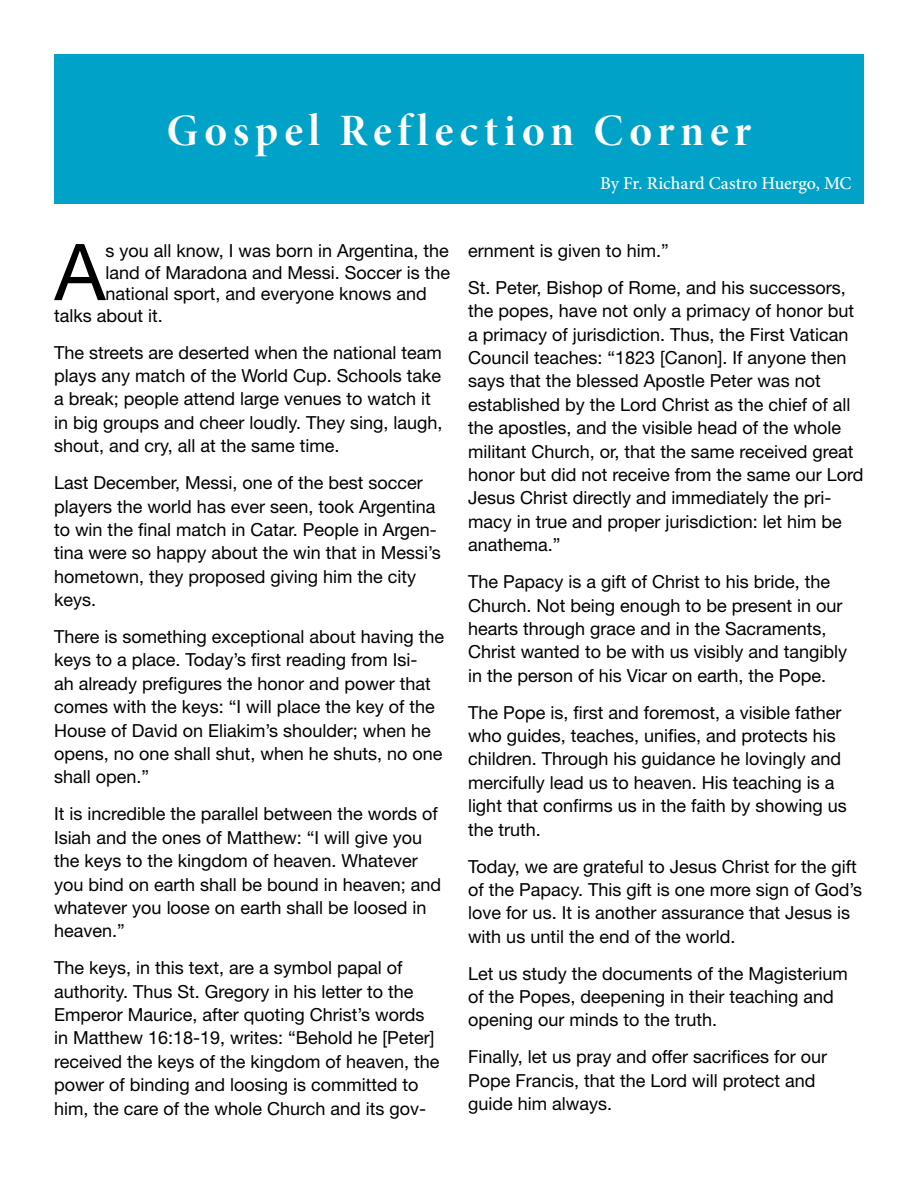
<style>
.page{position:relative;width:918px;height:1188px;background:#fff}
.page>*{position:absolute;margin:0;border:0;box-sizing:border-box;transform-origin:0 0}
.t1{font:78.45px "Helvetica Neue LT Std";color:#000}
.t2{font:45px "Minion Pro Bold Disp";letter-spacing:.13em;color:#fff}
.t3{font:18px/23.4px "Helvetica Neue LT Std";color:#000}
.t4{font:500 18px "Minion Pro";letter-spacing:-.005em;color:#fff}
</style>
<div class="page">
<div style="left:54px;top:54px;width:810px;height:149px;background:#00a2c7"></div>
<h2 class="t2" style="left:167px;top:104px;width:586px">Gospel Reflection Corner</h2>
<p class="t4" style="left:600px;top:173px;width:253px">By Fr. Richard Castro Huergo, MC</p>
<h1 class="t1" style="left:55px;top:225px;width:52px">A</h1>
<p class="t3" style="left:105px;top:239px;width:345px">s you all know, I was born in Argentina, the</p>
<p class="t3" style="left:105px;top:260px;width:346px">land of Maradona and Messi. Soccer is the</p>
<p class="t3" style="left:105px;top:282px;width:323px">national sport, and everyone knows and</p>
<p class="t3" style="left:54px;top:303px;width:110px">talks about it.</p>
<p class="t3" style="left:54px;top:340px;width:390px">The streets are deserted when the national team plays any match of the World Cup. Schools take a break; people attend large venues to watch it in big groups and cheer loudly. They sing, laugh, shout, and cry, all at the same time.</p>
<p class="t3" style="left:54px;top:471px;width:388px">Last December, Messi, one of the best soccer players the world has ever seen, took Argentina to win the final match in Catar. People in Argen&shy;tina were so happy about the win that in Messi’s hometown, they proposed giving him the city keys.</p>
<p class="t3" style="left:54px;top:625px;width:392px">There is something exceptional about having the keys to a place. Today’s first reading from Isi-<br>ah already prefigures the honor and power that comes with the keys: “I will place the key of the House of David on Eliakim’s shoulder; when he opens, no one shall shut, when he shuts, no one shall open.”</p>
<p class="t3" style="left:54px;top:802px;width:389px">It is incredible the parallel between the words of Isiah and the ones of Matthew: “I will give you the keys to the kingdom of heaven. Whatever you bind on earth shall be bound in heaven; and whatever you loose on earth shall be loosed in heaven.”</p>
<p class="t3" style="left:54px;top:956px;width:387px">The keys, in this text, are a symbol papal of authority. Thus St. Gregory in his letter to the Emperor Maurice, after quoting Christ’s words in Matthew 16:18-19, writes: “Behold he [Peter] received the keys of the kingdom of heaven, the power of binding and loosing is committed to him, the care of the whole Church and its gov-</p>
<p class="t3" style="left:468px;top:232px;width:379px;line-height:36.9px">ernment is given to him.”<br>St. Peter, Bishop of Rome, and his successors,</p>
<p class="t3" style="left:468px;top:299px;width:397px">the popes, have not only a primacy of honor but a primacy of jurisdiction. Thus, the First Vatican Council teaches: “1823 [Canon]. If anyone then says that the blessed Apostle Peter was not established by the Lord Christ as the chief of all the apostles, and the visible head of the whole militant Church, or, that the same received great honor but did not receive from the same our Lord Jesus Christ directly and immediately the pri&shy;macy in true and proper jurisdiction: let him be anathema.”</p>
<p class="t3" style="left:468px;top:570px;width:381px">The Papacy is a gift of Christ to his bride, the Church. Not being enough to be present in our hearts through grace and in the Sacraments, Christ wanted to be with us visibly and tangibly in the person of his Vicar on earth, the Pope.</p>
<p class="t3" style="left:468px;top:700px;width:380px">The Pope is, first and foremost, a visible father who guides, teaches, unifies, and protects his children. Through his guidance he lovingly and mercifully lead us to heaven. His teaching is a light that confirms us in the faith by showing us the truth.</p>
<p class="t3" style="left:468px;top:854px;width:396px">Today, we are grateful to Jesus Christ for the gift of the Papacy. This gift is one more sign of God’s love for us. It is another assurance that Jesus is with us until the end of the world.</p>
<p class="t3" style="left:468px;top:961px;width:381px">Let us study the documents of the Magisterium of the Popes, deepening in their teaching and opening our minds to the truth.</p>
<p class="t3" style="left:468px;top:1045px;width:361px">Finally, let us pray and offer sacrifices for our<br>Pope Francis, that the Lord will protect and guide him always.</p>
</div>
